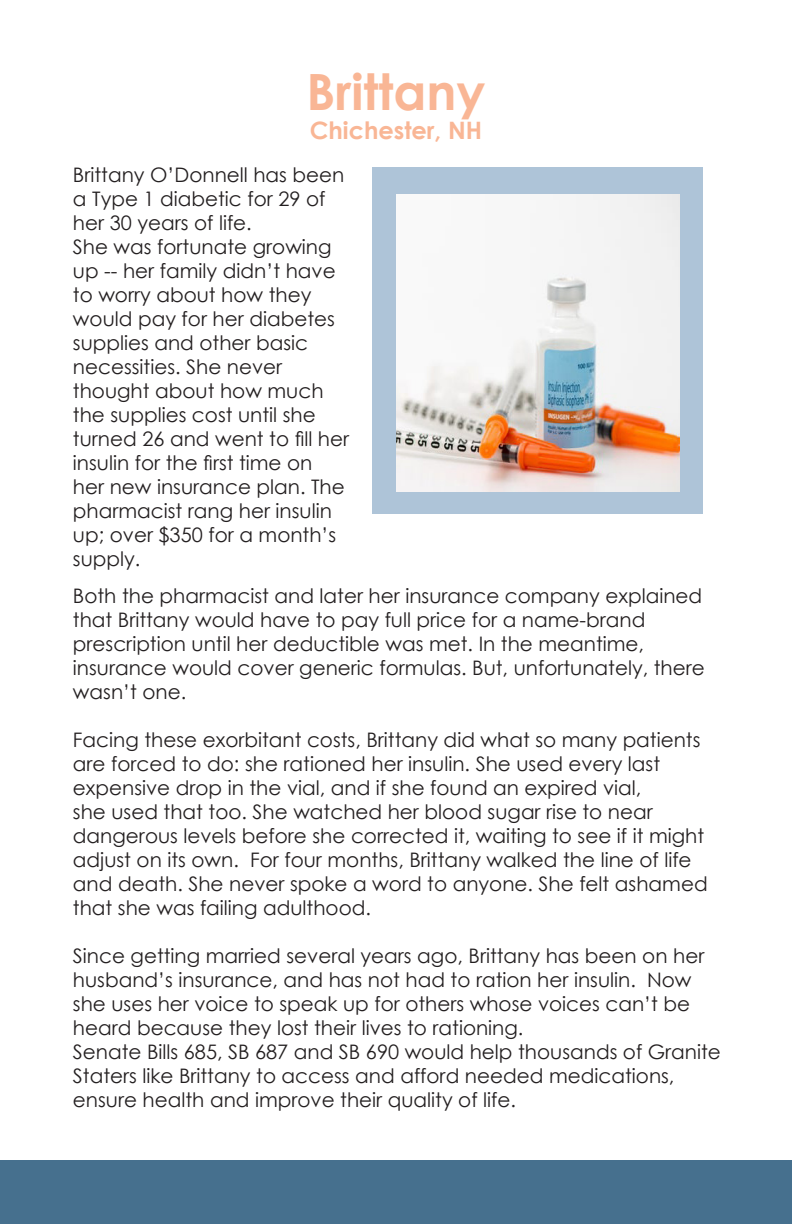
<style>
.page{position:relative;width:792px;height:1224px;background:#fff}
.page>*{position:absolute;margin:0;border:0;box-sizing:border-box;transform-origin:0 0}
.t1{font:700 50px "Century Gothic";color:#f9b695}
.t2{font:700 24px "Century Gothic";color:#f9b695}
.t3{font:20px/24px "Century Gothic";color:#231f20}
</style>
<div class="page">
<div style="left:372px;top:167px;width:331px;height:346px;background:#aec4d8"></div>
<div style="left:0;top:1161px;width:792px;height:63px;background:#46708e"></div>
<img style="left:396px;top:194px;width:284px;height:297px">
<p class="t1" style="left:307px;top:54px;width:180px">Brittany</p>
<p class="t2" style="left:310px;top:112px;width:174px">Chichester, NH</p>
<p class="t3" style="left:73px;top:162px;width:273px">Brittany O’Donnell has been a Type 1 diabetic for 29 of her 30 years of life.</p>
<p class="t3" style="left:73px;top:234px;width:278px">She was fortunate growing up -- her family didn’t have to worry about how they would pay for her diabetes supplies and other basic necessities. She never thought about how much the supplies cost until she turned 26 and went to fill her insulin for the first time on<br>her new insurance plan. The pharmacist rang her insulin up; over $350 for a month’s supply.</p>
<p class="t3" style="left:73px;top:584px;width:633px">Both the pharmacist and later her insurance company explained that Brittany would have to pay full price for a name-brand prescription until her deductible was met. In the meantime, insurance would cover generic formulas. But, unfortunately, there wasn’t one.</p>
<p class="t3" style="left:73px;top:728px;width:636px">Facing these exorbitant costs, Brittany did what so many patients are forced to do: she rationed her insulin. She used every last expensive drop in the vial, and if she found an expired vial,<br>she used that too. She watched her blood sugar rise to near dangerous levels before she corrected it, waiting to see if it might adjust on its own. For four months, Brittany walked the line of life and death. She never spoke a word to anyone. She felt ashamed that she was failing adulthood.</p>
<p class="t3" style="left:73px;top:944px;width:633px">Since getting married several years ago, Brittany has been on her husband’s insurance, and has not had to ration her insulin. Now she uses her voice to speak up for others whose voices can’t be heard because they lost their lives to rationing.</p>
<p class="t3" style="left:73px;top:1040px;width:650px">Senate Bills 685, SB 687 and SB 690 would help thousands of Granite<br>Staters like Brittany to access and afford needed medications, ensure health and improve their quality of life.</p>
</div>
